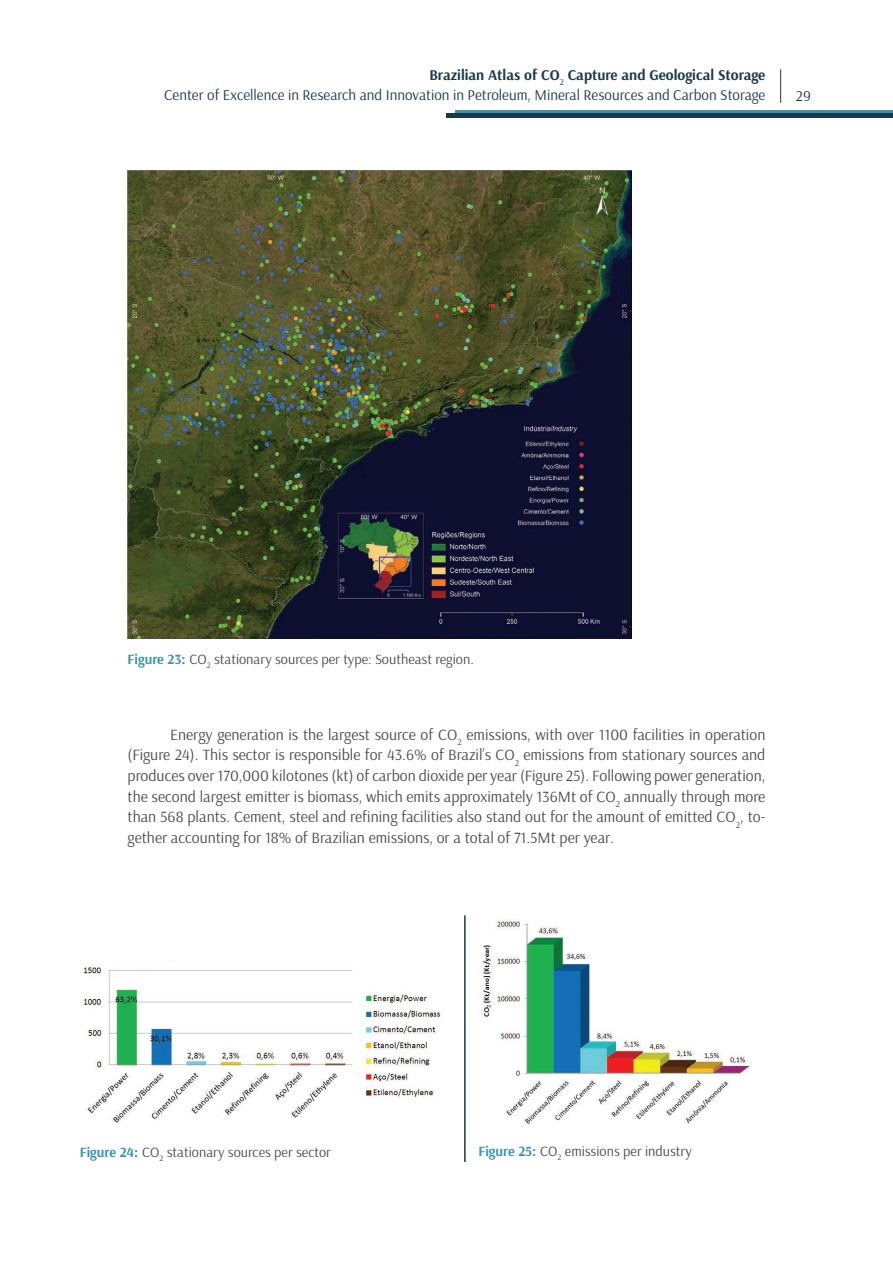
<style>
.page{position:relative;width:893px;height:1263px;background:#fff}
.page>*{position:absolute;margin:0;border:0;box-sizing:border-box;transform-origin:0 0}
.t1{font:15.75px/20.7px "Arsenal";color:#4b4c4d;text-align:justify}
.t2{font:15px/19.8px "Arsenal";color:#1b394a;text-align:right}
.t3{font:14.25px "Arsenal";color:#4b4c4d}
.s1{font-weight:700}
.s2{font-weight:700;color:#3c95ab}
</style>
<div class="page">
<svg style="left:455px;top:110px;width:438px;height:4px;background:#337e92"></svg>
<hr style="left:446px;top:114px;width:447px;height:4px;background:#1b394a">
<hr style="left:780px;top:69px;width:1px;height:34px;background:#1b394a">
<img style="left:128px;top:170px;width:504px;height:468px">
<img style="left:82px;top:960px;width:359px;height:163px">
<img style="left:478px;top:919px;width:273px;height:205px">
<hr style="left:464px;top:915px;width:2px;height:247px;background:#1b394a">
<p class="t2" style="left:164px;top:65px;width:603px"><span class="s1">Brazilian Atlas of CO</span><sub>2</sub> <span class="s1">Capture and Geological Storage<br></span>Center of Excellence in Research and Innovation in Petroleum, Mineral Resources and Carbon Storage</p>
<p class="t2" style="left:796px;top:86px;width:16px">29</p>
<p class="t3" style="left:128px;top:650px;width:348px"><span class="s2">Figure 23:</span> CO<sub>2</sub> stationary sources per type: Southeast region.</p>
<p class="t1" style="left:128px;top:724px;width:639px;text-indent:43px">Energy generation is the largest source of CO<sub>2</sub> emissions, with over 1100 facilities in operation (Figure 24). This sector is responsible for 43.6% of Brazil’s CO<sub>2</sub> emissions from stationary sources and produces over 170,000 kilotones (kt) of carbon dioxide per year (Figure 25). Following power generation, the second largest emitter is biomass, which emits approximately 136Mt of CO<sub>2</sub> annually through more than 568 plants. Cement, steel and refining facilities also stand out for the amount of emitted CO<sub>2</sub>, to&shy;gether accounting for 18% of Brazilian emissions, or a total of 71.5Mt per year.</p>
<p class="t3" style="left:80px;top:1143px;width:253px"><span class="s2">Figure 24:</span> CO<sub>2</sub> stationary sources per sector</p>
<p class="t3" style="left:478px;top:1142px;width:215px"><span class="s2">Figure 25:</span> CO<sub>2</sub> emissions per industry</p>
</div>
